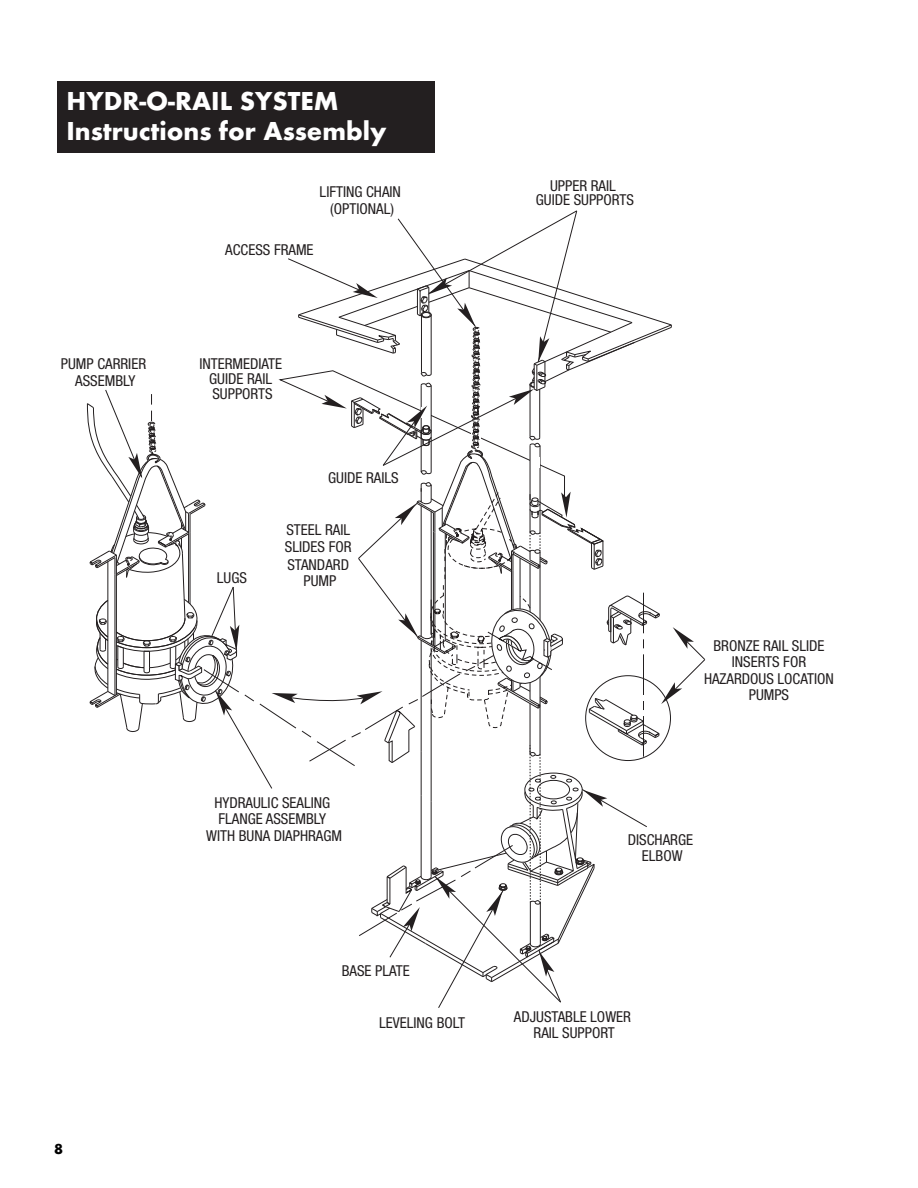
<style>
.page{position:relative;width:918px;height:1188px;background:#fff}
.page>*{position:absolute;margin:0;border:0;box-sizing:border-box;transform-origin:0 0}
.t1{font:700 27px/30px "Futura T";color:#fff}
.t2{font:condensed 15px/16.5px "Helvetica Neue";color:#231f20;text-align:center}
.t3{font:700 15px "Futura T";color:#000}
</style>
<div class="page">
<div style="left:57px;top:81px;width:378px;height:72px;background:#231f20"></div>
<svg style="left:86px;top:210px;width:620px;height:798px"></svg>
<h1 class="t1" style="left:66px;top:86px;width:322px">HYDR-O-RAIL SYSTEM<br>Instructions for Assembly</h1>
<p class="t2" style="left:320px;top:183px;width:83px">LIFTING CHAIN (OPTIONAL)</p>
<p class="t2" style="left:61px;top:355px;width:87px">PUMP CARRIER<br>ASSEMBLY</p>
<p class="t2" style="left:225px;top:241px;width:90px">ACCESS FRAME</p>
<p class="t2" style="left:199px;top:356px;width:84px;line-height:15.1px">INTERMEDIATE<br>GUIDE RAIL<br>SUPPORTS</p>
<p class="t2" style="left:328px;top:469px;width:72px">GUIDE RAILS</p>
<p class="t2" style="left:217px;top:569px;width:32px">LUGS</p>
<p class="t2" style="left:285px;top:521px;width:68px;text-align:left">STEEL RAIL<br>SLIDES FOR</p>
<p class="t2" style="left:287px;top:556px;width:63px">STANDARD<br>PUMP</p>
<p class="t3" style="left:54px;top:1140px;width:10px">8</p>
<p class="t2" style="left:206px;top:794px;width:137px">HYDRAULIC SEALING<br>FLANGE ASSEMBLY<br>WITH BUNA DIAPHRAGM</p>
<p class="t2" style="left:342px;top:963px;width:69px">BASE PLATE</p>
<p class="t2" style="left:379px;top:1015px;width:87px">LEVELING BOLT</p>
<p class="t2" style="left:536px;top:178px;width:100px;line-height:14.2px">UPPER RAIL<br>GUIDE SUPPORTS</p>
<p class="t2" style="left:704px;top:637px;width:131px">BRONZE RAIL SLIDE<br>INSERTS FOR<br>HAZARDOUS LOCATION<br>PUMPS</p>
<p class="t2" style="left:628px;top:831px;width:67px">DISCHARGE<br>ELBOW</p>
<p class="t2" style="left:514px;top:1008px;width:119px">ADJUSTABLE LOWER<br>RAIL SUPPORT</p>
</div>
